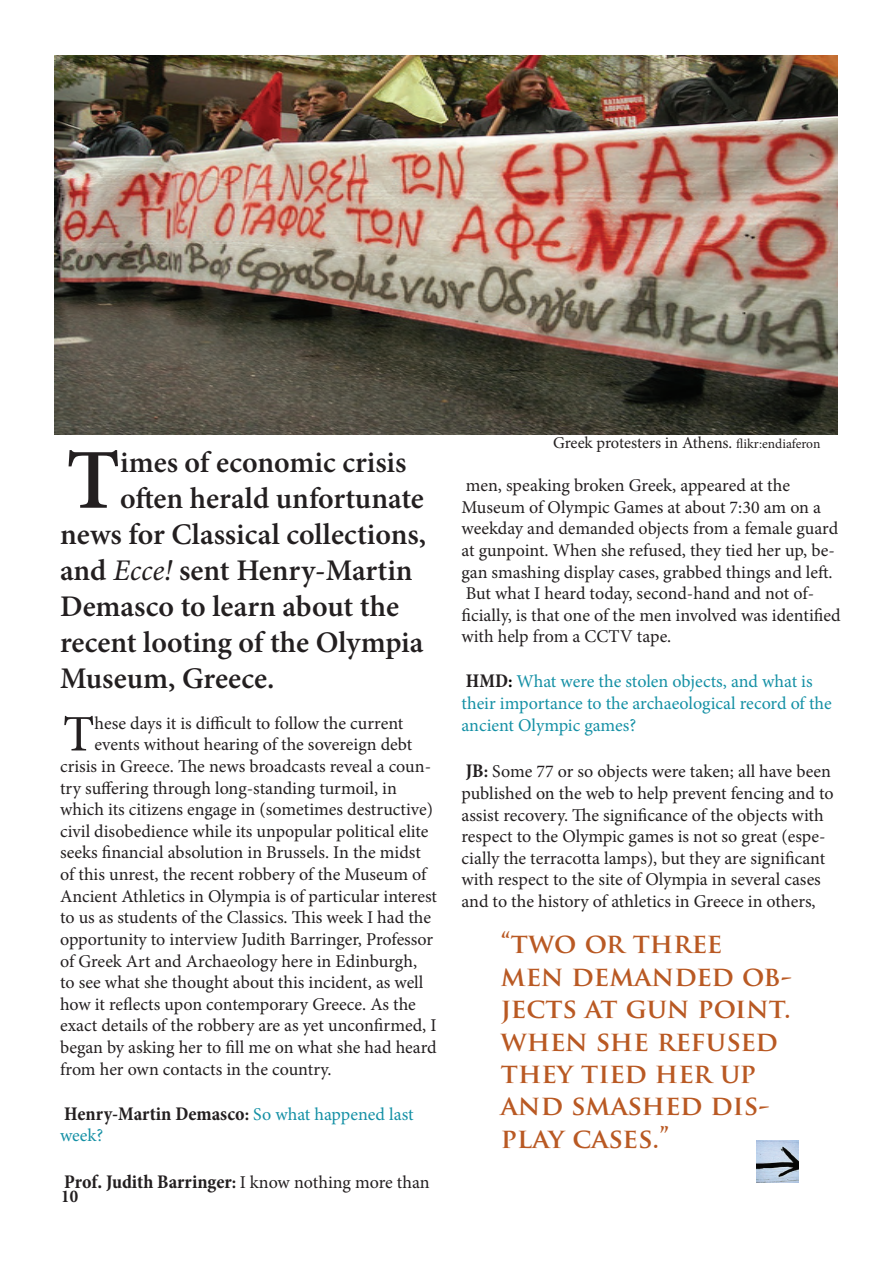
<style>
.page{position:relative;width:893px;height:1263px;background:#fff}
.page>*{position:absolute;margin:0;border:0;box-sizing:border-box;transform-origin:0 0}
.t1{font:600 85.35px "Minion Pro";color:#231f20}
.t2{font:51.3px "Minion Pro";color:#231f20}
.t3{font:600 30px "Minion Pro";color:#231f20}
.t4{font:700 27px/32.4px "Trajan Pro";color:#b95923}
.t5{font:700 condensed 19.5px "Minion Pro";color:#231f20}
.t6{font:18px/21.6px "Minion Pro";color:#231f20}
.t7{font:18px/21.6px "Minion Pro";letter-spacing:-.005em;color:#1490a5}
.t8{font:700 condensed 18px "Minion Pro";color:#231f20}
.t9{font:16.5px "Minion Pro";letter-spacing:-.005em;color:#231f20}
.s1{font-weight:400;font-style:italic}
.s2{font-size:18px}
.s3{font-weight:400;font-stretch:normal;font-size:18px;color:#1490a5}
.s4{font-weight:400;font-stretch:normal;font-size:18px}
.s5{font-size:13.5px}
.s6{font-weight:700;font-stretch:condensed;font-size:19.5px;color:#231f20}
.s7{font-weight:700;font-stretch:condensed;color:#000}
.s8{font-weight:700;font-stretch:condensed;font-size:19.5px}
.s9{font-weight:700;font-stretch:condensed}
</style>
<div class="page">
<img style="left:756px;top:1141px;width:43px;height:41px">
<img style="left:54px;top:55px;width:783px;height:379px">
<h1 class="t1" style="left:66px;top:421px;width:55px">T</h1>
<h3 class="t3" style="left:120px;top:441px;width:288px">imes of economic crisis</h3>
<h3 class="t3" style="left:120px;top:477px;width:305px">often herald unfortunate</h3>
<h3 class="t3" style="left:60px;top:513px;width:368px">news for Classical collections,</h3>
<h3 class="t3" style="left:60px;top:549px;width:354px">and <span class="s1">Ecce!</span> sent Henry-Martin</h3>
<h3 class="t3" style="left:60px;top:585px;width:340px">Demasco to learn about the</h3>
<h3 class="t3" style="left:60px;top:621px;width:365px">recent looting of the Olympia</h3>
<h3 class="t3" style="left:60px;top:657px;width:216px">Museum, Greece.</h3>
<h2 class="t2" style="left:63px;top:700px;width:33px">T</h2>
<p class="t6" style="left:94px;top:712px;width:310px">hese days it is difficult to follow the current</p>
<p class="t6" style="left:94px;top:734px;width:319px">events without hearing of the sovereign debt</p>
<p class="t6" style="left:60px;top:756px;width:372px">crisis in Greece. The news broadcasts reveal a coun-</p>
<p class="t6" style="left:60px;top:777px;width:338px">try suffering through long-standing turmoil, in</p>
<p class="t6" style="left:60px;top:799px;width:374px">which its citizens engage in (sometimes destructive)</p>
<p class="t6" style="left:60px;top:820px;width:370px">civil disobedience while its unpopular political elite</p>
<p class="t6" style="left:60px;top:842px;width:362px">seeks financial absolution in Brussels. In the midst</p>
<p class="t6" style="left:60px;top:864px;width:368px">of this unrest, the recent robbery of the Museum of</p>
<p class="t6" style="left:60px;top:885px;width:378px">Ancient Athletics in Olympia is of particular interest</p>
<p class="t6" style="left:60px;top:907px;width:373px">to us as students of the Classics. This week I had the</p>
<p class="t6" style="left:60px;top:928px;width:375px">opportunity to interview Judith Barringer, Professor</p>
<p class="t6" style="left:60px;top:950px;width:359px">of Greek Art and Archaeology here in Edinburgh,</p>
<p class="t6" style="left:60px;top:972px;width:365px">to see what she thought about this incident, as well</p>
<p class="t6" style="left:60px;top:993px;width:357px">how it reflects upon contemporary Greece. As the</p>
<p class="t6" style="left:60px;top:1015px;width:378px">exact details of the robbery are as yet unconfirmed, I</p>
<p class="t6" style="left:60px;top:1036px;width:378px">began by asking her to fill me on what she had heard</p>
<p class="t6" style="left:60px;top:1058px;width:273px">from her own contacts in the country.</p>
<p class="t5" style="left:64px;top:1100px;width:351px">Henry-Martin Demasco<span class="s2">:</span> <span class="s3">So what happened last</span></p>
<p class="t7" style="left:60px;top:1125px;width:45px">week?</p>
<p class="t5" style="left:64px;top:1168px;width:367px">Prof. Judith Barringer<span class="s2">:</span> <span class="s4">I know nothing more than</span></p>
<p class="t8" style="left:61px;top:1184px;width:18px">10</p>
<p class="t9" style="left:553px;top:431px;width:269px">Greek protesters in Athens. <span class="s5">flikr:endiaferon</span></p>
<p class="t6" style="left:461px;top:475px;width:381px">men, speaking broken Greek, appeared at the Museum of Olympic Games at about 7:30 am on a weekday and demanded objects from a female guard at gunpoint. When she refused, they tied her up, be&shy;gan smashing display cases, grabbed things and left.<br>But what I heard today, second-hand and not of&shy;ficially, is that one of the men involved was identified with help from a CCTV tape.</p>
<p class="t7" style="left:461px;top:671px;width:372px"><span class="s6">HMD</span><span class="s7">:</span> What were the stolen objects, and what is their importance to the archaeological record of the ancient Olympic games?</p>
<p class="t6" style="left:462px;top:761px;width:374px"><span class="s8">JB</span><span class="s9">:</span> Some 77 or so objects were taken; all have been published on the web to help prevent fencing and to assist recovery. The significance of the objects with respect to the Olympic games is not so great (espe&shy;cially the terracotta lamps), but they are significant with respect to the site of Olympia in several cases and to the history of athletics in Greece in others,</p>
<h3 class="t4" style="left:501px;top:928px;width:293px">“TWO OR THREE<br>MEN DEMANDED OB-<br>JECTS AT GUN POINT.<br>WHEN SHE REFUSED<br>THEY TIED HER UP<br>AND SMASHED DIS-<br>PLAY CASES.”</h3>
</div>
